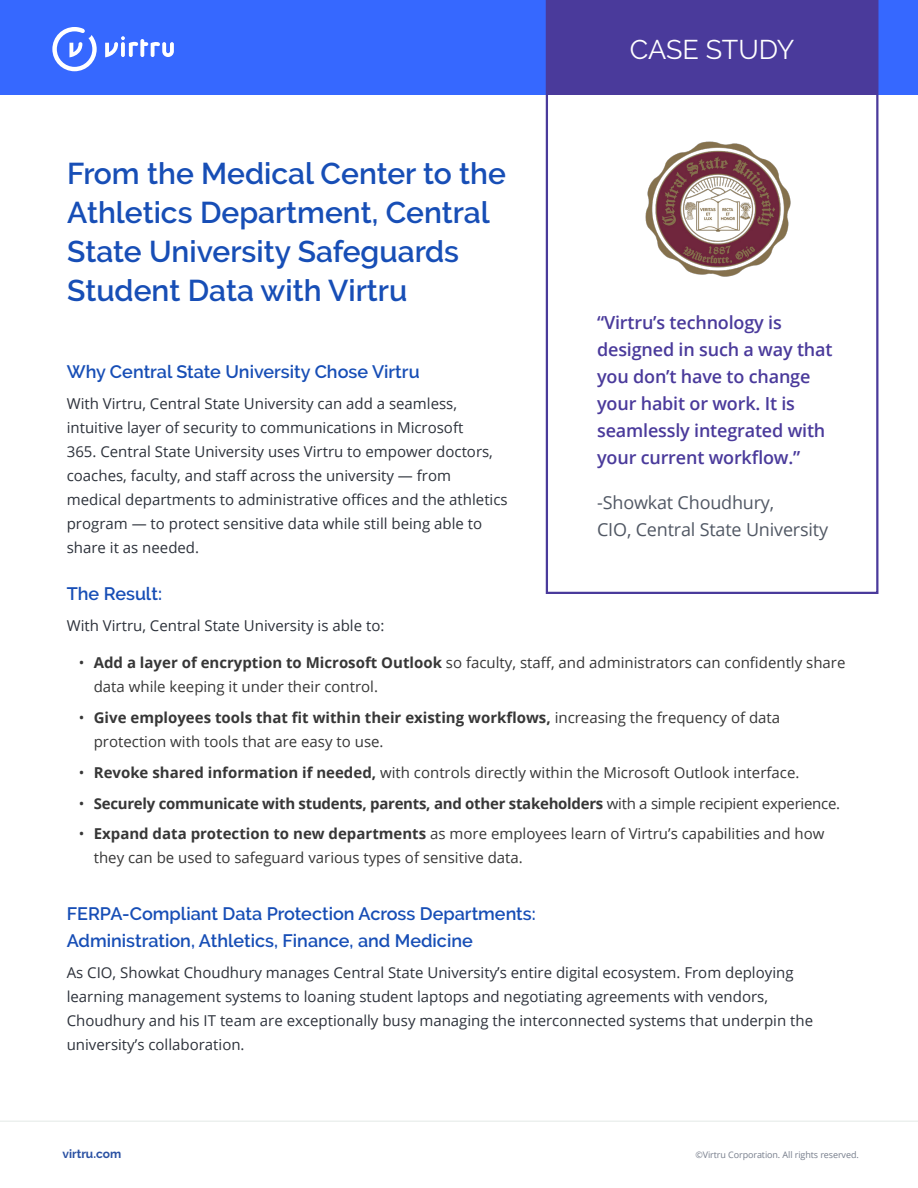
<style>
.page{position:relative;width:918px;height:1188px;background:#fff}
.page>*{position:absolute;margin:0;border:0;box-sizing:border-box;transform-origin:0 0}
.t1{font:600 30px/39px "Raleway";color:#174eb6}
.t2{font:27px "Raleway";letter-spacing:-.005em;color:#fff}
.t3{font:600 18px/27px "Raleway";color:#174eb6}
.t4{font:600 18px/27px "Open Sans";letter-spacing:-.01em;color:#4a3a9b}
.t5{font:18px/27px "Open Sans";letter-spacing:-.01em;color:#515864}
.t6{font:15px/24px "Open Sans";color:#2d323b}
.t7{font:15px/24px "Open Sans";color:#373737}
.t8{font:700 15px "Open Sans";letter-spacing:-.02em;color:#373737}
.t9{font:700 12px "Raleway";color:#2a51a3}
.t10{font:9px "Open Sans";letter-spacing:-.01em;color:#777e8c}
.s1{font-weight:700}
.s2{font-weight:400}
</style>
<div class="page">
<div style="left:0;top:0;width:918px;height:94px;background:#3668ff"></div>
<hr style="left:0;top:1120px;width:918px;height:2px;background:#ecf0ee">
<svg style="left:105px;top:36px;width:69px;height:21px"></svg>
<svg style="left:52px;top:27px;width:45px;height:44px"></svg>
<svg style="left:546px;top:0;width:332px;height:594px"></svg>
<img style="left:646px;top:141px;width:144px;height:136px">
<div style="left:546px;top:0;width:331px;height:94px;background:#4a3a9b"></div>
<h1 class="t1" style="left:67px;top:154px;width:440px">From the Medical Center to the<br>Athletics Department, Central<br>State University Safeguards<br>Student Data with Virtru</h1>
<h2 class="t2" style="left:630px;top:34px;width:166px">CASE STUDY</h2>
<h2 class="t2" style="left:689px;top:34px;width:166px">CASE STUDY</h2>
<p class="t4" style="left:597px;top:309px;width:237px">“Virtru’s technology is designed in such a way that you don’t have to change your habit or work. It is seamlessly integrated with your current workflow.”</p>
<p class="t5" style="left:597px;top:489px;width:233px">-Showkat Choudhury,<br>CIO, Central State University</p>
<p class="t3" style="left:67px;top:358px;width:354px">Why Central State University Chose Virtru</p>
<p class="t6" style="left:67px;top:391px;width:442px">With Virtru, Central State University can add a seamless, intuitive layer of security to communications in Microsoft<br>365. Central State University uses Virtru to empower doctors, coaches, faculty, and staff across the university — from medical departments to administrative offices and the athletics program — to protect sensitive data while still being able to share it as needed.</p>
<p class="t3" style="left:67px;top:580px;width:97px">The Result:</p>
<p class="t6" style="left:67px;top:613px;width:319px">With Virtru, Central State University is able to:</p>
<p class="t7" style="left:94px;top:651px;width:753px;text-indent:-15px">• <span class="s1">Add a layer of encryption to Microsoft Outlook</span> so faculty, staff, and administrators can confidently share data while keeping it under their control.</p>
<p class="t7" style="left:94px;top:705px;width:688px;text-indent:-15px">• <span class="s1">Give employees tools that fit within their existing workflows,</span> increasing the frequency of data protection with tools that are easy to use.</p>
<p class="t7" style="left:79px;top:760px;width:722px">• <span class="s1">Revoke shared information if needed,</span> with controls directly within the Microsoft Outlook interface.</p>
<p class="t8" style="left:79px;top:793px;width:763px"><span class="s2">•</span> Securely communicate with students, parents, and other stakeholders <span class="s2">with a simple recipient experience.</span></p>
<p class="t7" style="left:94px;top:822px;width:732px;text-indent:-15px">• <span class="s1">Expand data protection to new departments</span> as more employees learn of Virtru’s capabilities and how they can be used to safeguard various types of sensitive data.</p>
<p class="t3" style="left:67px;top:901px;width:471px">FERPA-Compliant Data Protection Across Departments:<br>Administration, Athletics, Finance, and Medicine</p>
<p class="t6" style="left:67px;top:960px;width:748px">As CIO, Showkat Choudhury manages Central State University’s entire digital ecosystem. From deploying learning management systems to loaning student laptops and negotiating agreements with vendors, Choudhury and his IT team are exceptionally busy managing the interconnected systems that underpin the university’s collaboration.</p>
<p class="t9" style="left:62px;top:1147px;width:60px">virtru.com</p>
<p class="t10" style="left:695px;top:1148px;width:165px">©Virtru Corporation. All rights reserved.</p>
</div>
